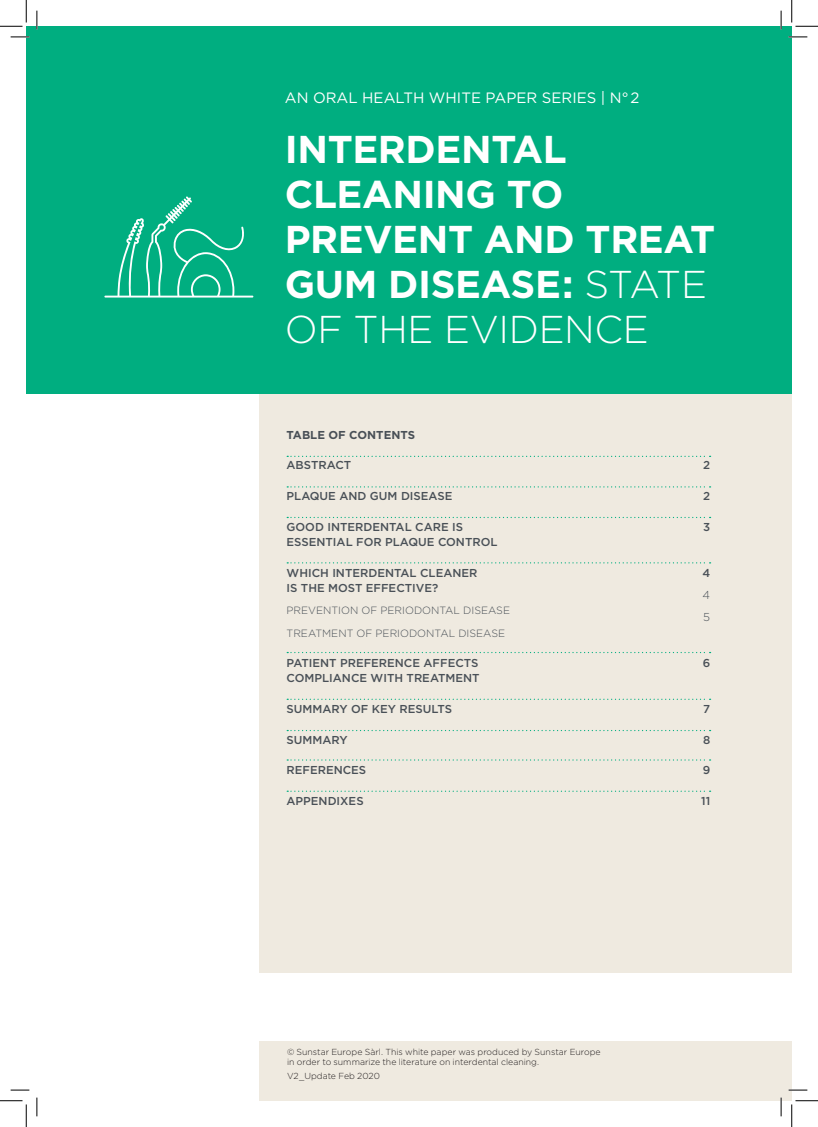
<style>
.page{position:relative;width:818px;height:1127px;background:#fff}
.page>*{position:absolute;margin:0;border:0;box-sizing:border-box;transform-origin:0 0}
.t1{font:700 38.75px/45px "Gotham HTF";letter-spacing:-.01em;color:#fff}
.t2{font:15px "Gotham HTF";color:#fff}
.t3{font:500 11.5px/15.2px "Gotham HTF";color:#495057}
.t4{font:700 11.5px "Gotham HTF";color:#495057}
.t5{font:300 11.5px/22.4px "Gotham HTF";color:#495057}
.t6{font:300 10.5px/22.4px "Gotham HTF";color:#495057}
.t7{font:300 8.75px/10.5px "Gotham HTF";color:#231f20}
.s1{font-weight:300}
</style>
<div class="page">
<div style="left:259px;top:1041px;width:533px;height:59px;background:#efeae0"></div>
<div style="left:26px;top:26px;width:766px;height:368px;background:#00ae80"></div>
<div style="left:259px;top:394px;width:533px;height:578px;background:#efeae0"></div>
<svg style="left:287px;top:486px;width:423px;height:1px"></svg>
<svg style="left:287px;top:651px;width:423px;height:2px"></svg>
<svg style="left:287px;top:698px;width:423px;height:1px"></svg>
<svg style="left:287px;top:729px;width:423px;height:2px"></svg>
<svg style="left:287px;top:759px;width:423px;height:1px"></svg>
<svg style="left:287px;top:790px;width:423px;height:1px"></svg>
<svg style="left:287px;top:455px;width:423px;height:2px"></svg>
<svg style="left:287px;top:516px;width:423px;height:2px"></svg>
<svg style="left:287px;top:562px;width:423px;height:1px"></svg>
<svg style="left:104px;top:196px;width:149px;height:101px"></svg>
<svg style="left:11px;top:36px;width:18px;height:2px"></svg>
<svg style="left:788px;top:36px;width:19px;height:2px"></svg>
<svg style="left:11px;top:1089px;width:18px;height:1px"></svg>
<svg style="left:788px;top:1089px;width:19px;height:1px"></svg>
<svg style="left:36px;top:11px;width:2px;height:18px"></svg>
<svg style="left:36px;top:1097px;width:2px;height:18px"></svg>
<svg style="left:780px;top:11px;width:2px;height:18px"></svg>
<svg style="left:780px;top:1097px;width:2px;height:18px"></svg>
<svg style="left:0;top:0;width:27px;height:27px"></svg>
<svg style="left:0;top:1100px;width:27px;height:26px"></svg>
<svg style="left:791px;top:0;width:27px;height:27px"></svg>
<svg style="left:791px;top:1100px;width:27px;height:26px"></svg>
<h2 class="t2" style="left:285px;top:89px;width:356px">AN ORAL HEALTH WHITE PAPER SERIES | N°2</h2>
<h1 class="t1" style="left:285px;top:126px;width:432px">INTERDENTAL<br>CLEANING TO<br>PREVENT AND TREAT<br>GUM DISEASE: <span class="s1">STATE<br>OF THE EVIDENCE</span></h1>
<p class="t4" style="left:287px;top:428px;width:130px">TABLE OF CONTENTS</p>
<p class="t3" style="left:287px;top:457px;width:66px">ABSTRACT</p>
<p class="t3" style="left:287px;top:488px;width:167px">PLAQUE AND GUM DISEASE</p>
<p class="t3" style="left:287px;top:518px;width:212px">GOOD INTERDENTAL CARE IS<br>ESSENTIAL FOR PLAQUE CONTROL</p>
<p class="t3" style="left:287px;top:564px;width:192px">WHICH INTERDENTAL CLEANER<br>IS THE MOST EFFECTIVE?</p>
<p class="t6" style="left:287px;top:599px;width:225px">PREVENTION OF PERIODONTAL DISEASE<br>TREATMENT OF PERIODONTAL DISEASE</p>
<p class="t3" style="left:287px;top:655px;width:194px">PATIENT PREFERENCE AFFECTS<br>COMPLIANCE WITH TREATMENT</p>
<p class="t3" style="left:287px;top:701px;width:167px">SUMMARY OF KEY RESULTS</p>
<p class="t3" style="left:287px;top:731px;width:63px">SUMMARY</p>
<p class="t3" style="left:287px;top:762px;width:81px">REFERENCES</p>
<p class="t3" style="left:287px;top:792px;width:79px">APPENDIXES</p>
<p class="t7" style="left:287px;top:1046px;width:315px">© Sunstar Europe Sàrl. This white paper was produced by Sunstar Europe in order to summarize the literature on interdental cleaning.</p>
<p class="t7" style="left:287px;top:1070px;width:94px">V2_Update Feb 2020</p>
<p class="t3" style="left:703px;top:457px;width:9px">2</p>
<p class="t3" style="left:703px;top:488px;width:9px">2</p>
<p class="t3" style="left:703px;top:518px;width:9px">3</p>
<p class="t3" style="left:702px;top:564px;width:9px">4</p>
<p class="t5" style="left:702px;top:583px;width:9px">4<br>5</p>
<p class="t3" style="left:703px;top:655px;width:9px">6</p>
<p class="t3" style="left:703px;top:701px;width:8px">7</p>
<p class="t3" style="left:703px;top:731px;width:9px">8</p>
<p class="t3" style="left:703px;top:762px;width:9px">9</p>
<p class="t3" style="left:701px;top:792px;width:11px">11</p>
</div>
